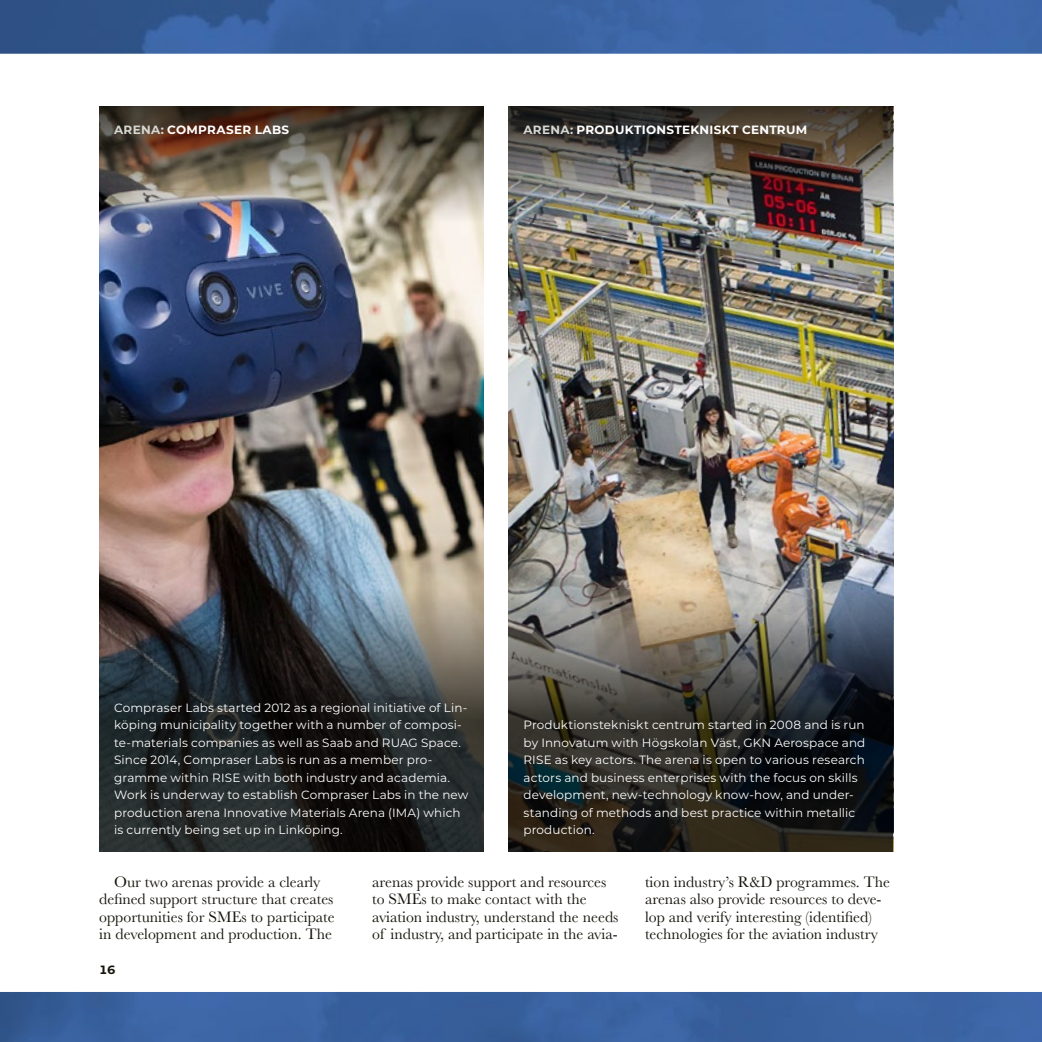
<style>
.page{position:relative;width:1042px;height:1042px;background:#fff}
.page>*{position:absolute;margin:0;border:0;box-sizing:border-box;transform-origin:0 0}
.t1{font:15.75px/17.5px "Baskerville";color:#15130b}
.t2{font:11.9px/17.5px "Montserrat";letter-spacing:.01em;color:#fff}
.t3{font:700 11.9px "Montserrat";letter-spacing:.025em;color:#fff}
.t4{font:700 11.9px "Montserrat";color:#15130b}
.s1{color:#d8d8d3}
</style>
<div class="page">
<img style="left:0;top:0;width:1042px;height:1042px">
<p class="t3" style="left:114px;top:121px;width:177px"><span class="s1">ARENA:</span> COMPRASER LABS</p>
<p class="t3" style="left:523px;top:121px;width:285px"><span class="s1">ARENA:</span> PRODUKTIONSTEKNISKT CENTRUM</p>
<p class="t2" style="left:114px;top:698px;width:356px">Compraser Labs started 2012 as a regional initiative of Lin&shy;köping municipality together with a number of composi&shy;te-materials companies as well as Saab and RUAG Space.<br>Since 2014, Compraser Labs is run as a member pro&shy;gramme within RISE with both industry and academia.<br>Work is underway to establish Compraser Labs in the new production arena Innovative Materials Arena (IMA) which is currently being set up in Linköping.</p>
<h1 class="t1" style="left:99px;top:873px;width:237px;text-align:center">Our two arenas provide a clearly defined support structure that creates opportunities for SMEs to participate in development and production. The</h1>
<h1 class="t1" style="left:372px;top:873px;width:248px">arenas provide support and resources to SMEs to make contact with the aviation industry, understand the needs of industry, and participate in the avia-</h1>
<h1 class="t1" style="left:645px;top:873px;width:247px">tion industry’s R&amp;D programmes. The arenas also provide resources to deve&shy;lop and verify interesting (identified) technologies for the aviation industry</h1>
<p class="t2" style="left:523px;top:716px;width:343px">Produktionstekniskt centrum started in 2008 and is run by Innovatum with Högskolan Väst, GKN Aerospace and RISE as key actors. The arena is open to various research actors and business enterprises with the focus on skills development, new-technology know-how, and under&shy;standing of methods and best practice within metallic production.</p>
<p class="t4" style="left:99px;top:961px;width:18px">16</p>
</div>
